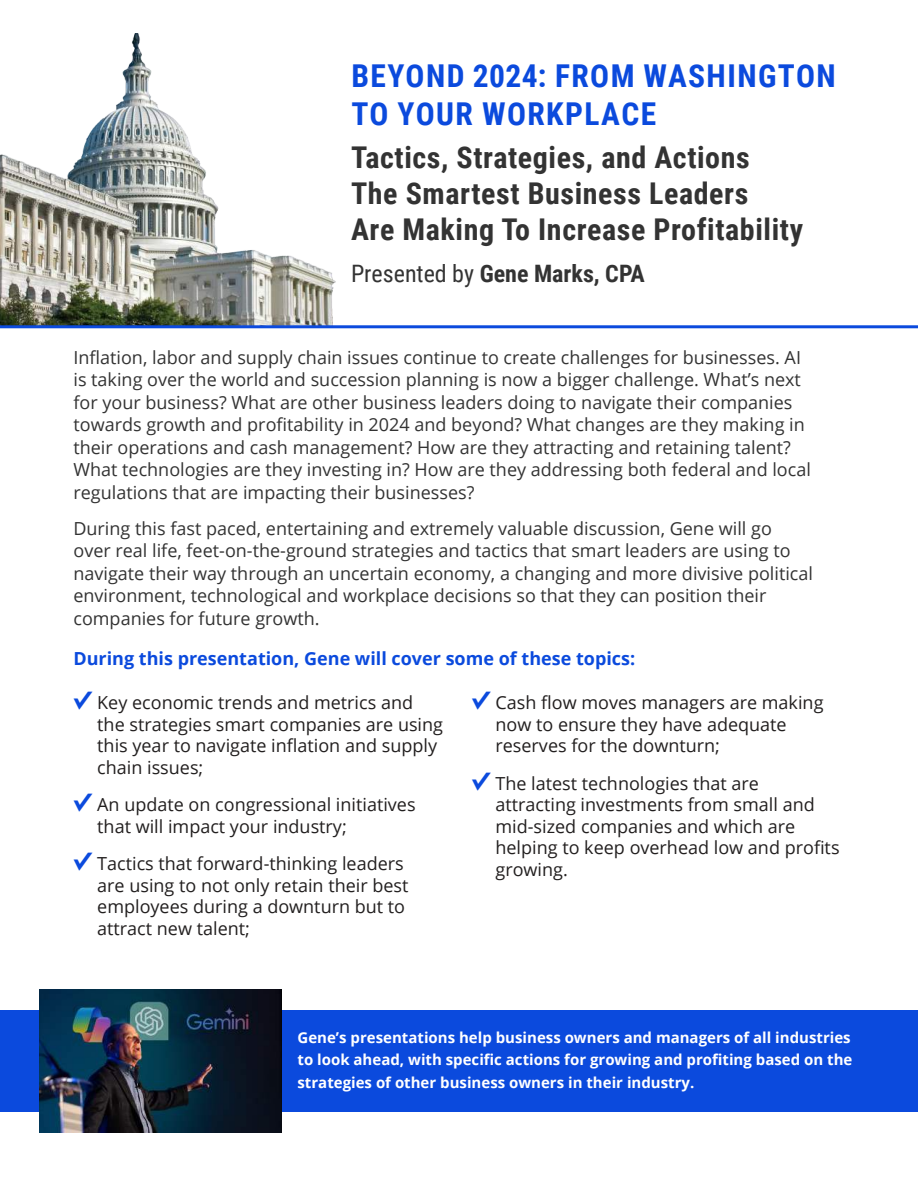
<style>
.page{position:relative;width:918px;height:1188px;background:#fff}
.page>*{position:absolute;margin:0;border:0;box-sizing:border-box;transform-origin:0 0}
.t1{font:700 31.5px/37.8px "Roboto Condensed";letter-spacing:.045em;color:#0b4add}
.t2{font:700 30px/36px "Roboto Condensed";letter-spacing:.02em;color:#333}
.t3{font:700 24px "Roboto Condensed";color:#333}
.t4{font:18px/22.5px "Open Sans";color:#333}
.t5{font:18px/21.6px "Open Sans";color:#221f1f}
.t6{font:700 18px "Open Sans";color:#0b4add}
.t7{font:700 15px/22.5px "Open Sans";color:#fff;text-align:justify}
.s1{font-weight:400}
.s2{font-family:"Hypatia Sans Pro";font-weight:700;font-size:25.5px;color:#0b4add}
</style>
<div class="page">
<img style="left:0;top:33px;width:336px;height:292px">
<hr style="left:0;top:325px;width:918px;height:3px;background:#0b4add">
<div style="left:1px;top:1011px;width:917px;height:101px;background:#0b4add"></div>
<img style="left:40px;top:990px;width:242px;height:143px">
<h1 class="t1" style="left:352px;top:59px;width:486px">BEYOND 2024: FROM WASHINGTON<br>TO YOUR WORKPLACE</h1>
<h2 class="t2" style="left:351px;top:141px;width:454px">Tactics, Strategies, and Actions<br>The Smartest Business Leaders<br>Are Making To Increase Profitability</h2>
<h3 class="t3" style="left:351px;top:264px;width:295px"><span class="s1">Presented by</span> Gene Marks, CPA</h3>
<p class="t4" style="left:73px;top:345px;width:739px">Inflation, labor and supply chain issues continue to create challenges for businesses. AI is taking over the world and succession planning is now a bigger challenge. What’s next for your business? What are other business leaders doing to navigate their companies towards growth and profitability in 2024 and beyond? What changes are they making in their operations and cash management? How are they attracting and retaining talent?<br>What technologies are they investing in? How are they addressing both federal and local regulations that are impacting their businesses?</p>
<p class="t4" style="left:73px;top:516px;width:741px">During this fast paced, entertaining and extremely valuable discussion, Gene will go over real life, feet-on-the-ground strategies and tactics that smart leaders are using to navigate their way through an uncertain economy, a changing and more divisive political environment, technological and workplace decisions so that they can position their companies for future growth.</p>
<p class="t6" style="left:73px;top:651px;width:563px">During this presentation, Gene will cover some of these topics:</p>
<p class="t5" style="left:97px;top:691px;width:347px;text-indent:-24px"><span class="s2">✓</span> Key economic trends and metrics and the strategies smart companies are using this year to navigate inflation and supply chain issues;</p>
<p class="t5" style="left:97px;top:793px;width:320px;text-indent:-24px"><span class="s2">✓</span> An update on congressional initiatives that will impact your industry;</p>
<p class="t5" style="left:97px;top:852px;width:313px;text-indent:-24px"><span class="s2">✓</span> Tactics that forward-thinking leaders are using to not only retain their best employees during a downturn but to attract new talent;</p>
<p class="t5" style="left:496px;top:691px;width:330px;text-indent:-24px"><span class="s2">✓</span> Cash flow moves managers are making now to ensure they have adequate reserves for the downturn;</p>
<p class="t5" style="left:496px;top:772px;width:346px;text-indent:-24px"><span class="s2">✓</span> The latest technologies that are attracting investments from small and mid-sized companies and which are helping to keep overhead low and profits growing.</p>
<p class="t7" style="left:298px;top:1027px;width:556px">Gene’s presentations help business owners and managers of all industries to look ahead, with specific actions for growing and profiting based on the strategies of other business owners in their industry.</p>
</div>
